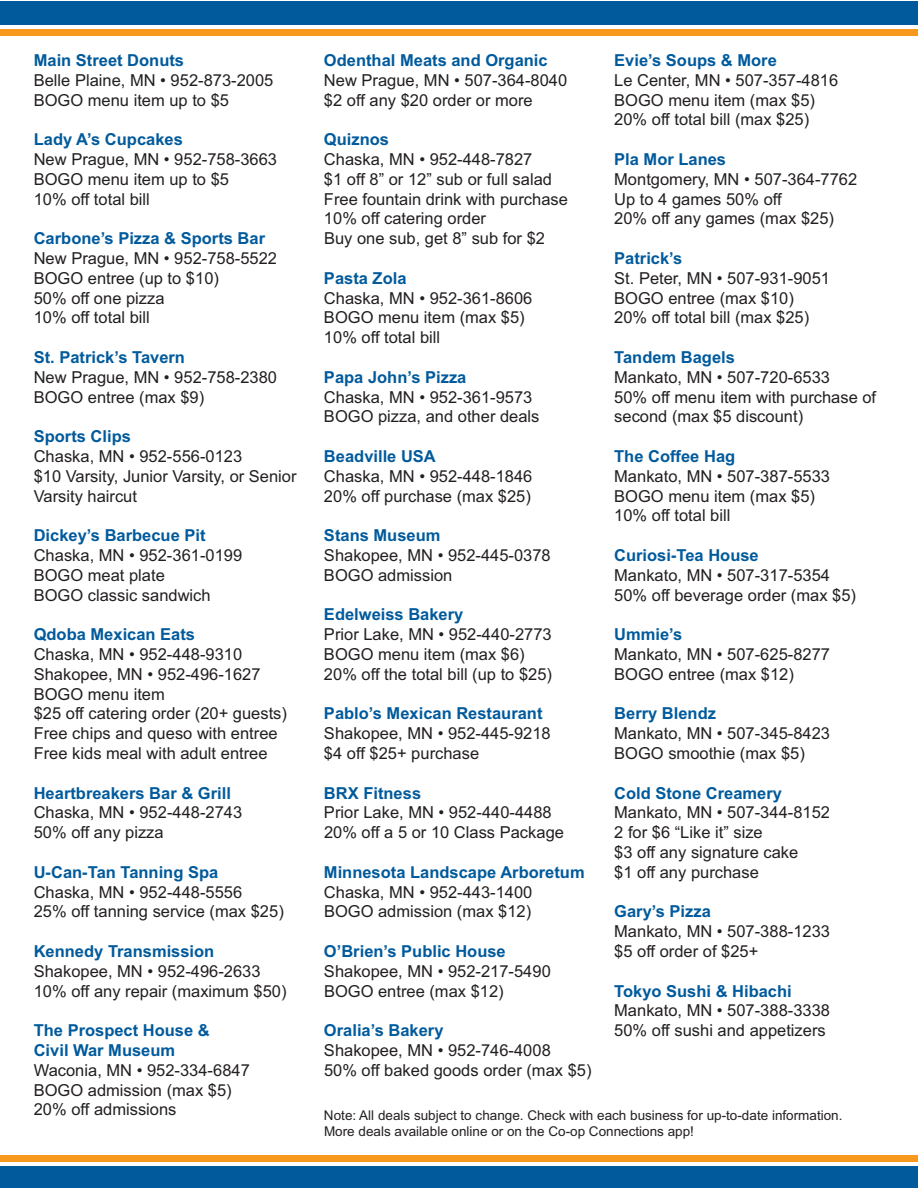
<style>
.page{position:relative;width:918px;height:1188px;background:#fff}
.page>*{position:absolute;margin:0;border:0;box-sizing:border-box;transform-origin:0 0}
.t1{font:16.5px/19.8px "Arial";color:#231f20}
.t2{font:700 16.5px/19.8px "Arial";color:#005a9c}
.t3{font:13.5px/16.2px "Arial";color:#231f20}
</style>
<div class="page">
<hr style="left:0;top:1px;width:1px;height:209px;background:#005a9c">
<div style="left:0;top:1166px;width:918px;height:22px;background:#005a9c"></div>
<div style="left:0;top:1155px;width:918px;height:7px;background:#f8991d"></div>
<div style="left:0;top:1px;width:917px;height:23px;background:#005a9c"></div>
<div style="left:0;top:29px;width:918px;height:7px;background:#f8991d"></div>
<p class="t2" style="left:34px;top:50px;width:152px">Main Street Donuts</p>
<p class="t1" style="left:34px;top:70px;width:241px">Belle Plaine, MN • 952-873-2005<br>BOGO menu item up to $5</p>
<p class="t2" style="left:34px;top:130px;width:151px">Lady A’s Cupcakes</p>
<p class="t1" style="left:34px;top:149px;width:245px">New Prague, MN • 952-758-3663<br>BOGO menu item up to $5<br>10% off total bill</p>
<p class="t2" style="left:34px;top:229px;width:233px">Carbone’s Pizza &amp; Sports Bar</p>
<p class="t1" style="left:34px;top:248px;width:245px">New Prague, MN • 952-758-5522<br>BOGO entree (up to $10)<br>50% off one pizza<br>10% off total bill</p>
<p class="t2" style="left:34px;top:347px;width:153px">St. Patrick’s Tavern</p>
<p class="t1" style="left:34px;top:367px;width:245px">New Prague, MN • 952-758-2380<br>BOGO entree (max $9)</p>
<p class="t2" style="left:34px;top:427px;width:99px">Sports Clips</p>
<p class="t1" style="left:34px;top:446px;width:264px">Chaska, MN • 952-556-0123<br>$10 Varsity, Junior Varsity, or Senior<br>Varsity haircut</p>
<p class="t2" style="left:34px;top:526px;width:173px">Dickey’s Barbecue Pit</p>
<p class="t1" style="left:34px;top:545px;width:210px">Chaska, MN • 952-361-0199<br>BOGO meat plate<br>BOGO classic sandwich</p>
<p class="t2" style="left:34px;top:625px;width:163px">Qdoba Mexican Eats</p>
<p class="t1" style="left:34px;top:644px;width:255px">Chaska, MN • 952-448-9310<br>Shakopee, MN • 952-496-1627<br>BOGO menu item<br>$25 off catering order (20+ guests)<br>Free chips and queso with entree<br>Free kids meal with adult entree</p>
<p class="t2" style="left:34px;top:783px;width:199px">Heartbreakers Bar &amp; Grill</p>
<p class="t1" style="left:34px;top:803px;width:210px">Chaska, MN • 952-448-2743<br>50% off any pizza</p>
<p class="t2" style="left:34px;top:862px;width:186px">U-Can-Tan Tanning Spa</p>
<p class="t1" style="left:34px;top:882px;width:252px">Chaska, MN • 952-448-5556<br>25% off tanning service (max $25)</p>
<p class="t2" style="left:34px;top:941px;width:182px">Kennedy Transmission</p>
<p class="t1" style="left:34px;top:961px;width:254px">Shakopee, MN • 952-496-2633<br>10% off any repair (maximum $50)</p>
<p class="t2" style="left:34px;top:1021px;width:178px">The Prospect House &amp;<br>Civil War Museum</p>
<p class="t1" style="left:34px;top:1060px;width:218px">Waconia, MN • 952-334-6847<br>BOGO admission (max $5)<br>20% off admissions</p>
<p class="t2" style="left:324px;top:50px;width:225px">Odenthal Meats and Organic</p>
<p class="t1" style="left:324px;top:70px;width:245px">New Prague, MN • 507-364-8040 $2 off any $20 order or more</p>
<p class="t2" style="left:324px;top:130px;width:67px">Quiznos</p>
<p class="t1" style="left:324px;top:149px;width:245px">Chaska, MN • 952-448-7827<br>$1 off 8” or 12” sub or full salad<br>Free fountain drink with purchase<br>10% off catering order<br>Buy one sub, get 8” sub for $2</p>
<p class="t2" style="left:324px;top:268px;width:84px">Pasta Zola</p>
<p class="t1" style="left:324px;top:288px;width:210px">Chaska, MN • 952-361-8606<br>BOGO menu item (max $5)<br>10% off total bill</p>
<p class="t2" style="left:324px;top:367px;width:144px">Papa John’s Pizza</p>
<p class="t1" style="left:324px;top:387px;width:217px">Chaska, MN • 952-361-9573<br>BOGO pizza, and other deals</p>
<p class="t2" style="left:324px;top:446px;width:113px">Beadville USA</p>
<p class="t1" style="left:324px;top:466px;width:210px">Chaska, MN • 952-448-1846<br>20% off purchase (max $25)</p>
<p class="t2" style="left:324px;top:526px;width:118px">Stans Museum</p>
<p class="t1" style="left:324px;top:545px;width:228px">Shakopee, MN • 952-445-0378<br>BOGO admission</p>
<p class="t2" style="left:324px;top:605px;width:141px">Edelweiss Bakery</p>
<p class="t1" style="left:324px;top:625px;width:230px">Prior Lake, MN • 952-440-2773<br>BOGO menu item (max $6)<br>20% off the total bill (up to $25)</p>
<p class="t2" style="left:324px;top:704px;width:220px">Pablo’s Mexican Restaurant</p>
<p class="t1" style="left:324px;top:724px;width:228px">Shakopee, MN • 952-445-9218 $4 off $25+ purchase</p>
<p class="t2" style="left:324px;top:783px;width:99px">BRX Fitness</p>
<p class="t1" style="left:324px;top:803px;width:242px">Prior Lake, MN • 952-440-4488<br>20% off a 5 or 10 Class Package</p>
<p class="t2" style="left:324px;top:862px;width:262px">Minnesota Landscape Arboretum</p>
<p class="t1" style="left:324px;top:882px;width:210px">Chaska, MN • 952-443-1400<br>BOGO admission (max $12)</p>
<p class="t2" style="left:324px;top:941px;width:183px">O’Brien’s Public House</p>
<p class="t1" style="left:324px;top:961px;width:228px">Shakopee, MN • 952-217-5490<br>BOGO entree (max $12)</p>
<p class="t2" style="left:324px;top:1021px;width:121px">Oralia’s Bakery</p>
<p class="t1" style="left:324px;top:1040px;width:269px">Shakopee, MN • 952-746-4008<br>50% off baked goods order (max $5)</p>
<p class="t2" style="left:614px;top:50px;width:164px">Evie’s Soups &amp; More</p>
<p class="t1" style="left:614px;top:70px;width:226px">Le Center, MN • 507-357-4816<br>BOGO menu item (max $5)<br>20% off total bill (max $25)</p>
<p class="t2" style="left:614px;top:149px;width:113px">Pla Mor Lanes</p>
<p class="t1" style="left:614px;top:169px;width:245px">Montgomery, MN • 507-364-7762<br>Up to 4 games 50% off<br>20% off any games (max $25)</p>
<p class="t2" style="left:614px;top:248px;width:70px">Patrick’s</p>
<p class="t1" style="left:614px;top:268px;width:217px">St. Peter, MN • 507-931-9051<br>BOGO entree (max $10)<br>20% off total bill (max $25)</p>
<p class="t2" style="left:614px;top:347px;width:122px">Tandem Bagels</p>
<p class="t1" style="left:614px;top:367px;width:264px">Mankato, MN • 507-720-6533<br>50% off menu item with purchase of second (max $5 discount)</p>
<p class="t2" style="left:614px;top:446px;width:123px">The Coffee Hag</p>
<p class="t1" style="left:614px;top:466px;width:217px">Mankato, MN • 507-387-5533<br>BOGO menu item (max $5)<br>10% off total bill</p>
<p class="t2" style="left:614px;top:545px;width:146px">Curiosi-Tea House</p>
<p class="t1" style="left:614px;top:565px;width:243px">Mankato, MN • 507-317-5354<br>50% off beverage order (max $5)</p>
<p class="t2" style="left:614px;top:625px;width:70px">Ummie’s</p>
<p class="t1" style="left:614px;top:644px;width:217px">Mankato, MN • 507-625-8277<br>BOGO entree (max $12)</p>
<p class="t2" style="left:614px;top:704px;width:103px">Berry Blendz</p>
<p class="t1" style="left:614px;top:724px;width:217px">Mankato, MN • 507-345-8423<br>BOGO smoothie (max $5)</p>
<p class="t2" style="left:614px;top:783px;width:169px">Cold Stone Creamery</p>
<p class="t1" style="left:614px;top:803px;width:217px">Mankato, MN • 507-344-8152<br>2 for $6 “Like it” size<br>$3 off any signature cake<br>$1 off any purchase</p>
<p class="t2" style="left:614px;top:902px;width:98px">Gary’s Pizza</p>
<p class="t1" style="left:614px;top:922px;width:217px">Mankato, MN • 507-388-1233 $5 off order of $25+</p>
<p class="t2" style="left:614px;top:981px;width:179px">Tokyo Sushi &amp; Hibachi</p>
<p class="t1" style="left:614px;top:1001px;width:217px">Mankato, MN • 507-388-3338<br>50% off sushi and appetizers</p>
<p class="t3" style="left:324px;top:1107px;width:520px">Note: All deals subject to change. Check with each business for up-to-date information.<br>More deals available online or on the Co-op Connections app!</p>
</div>
